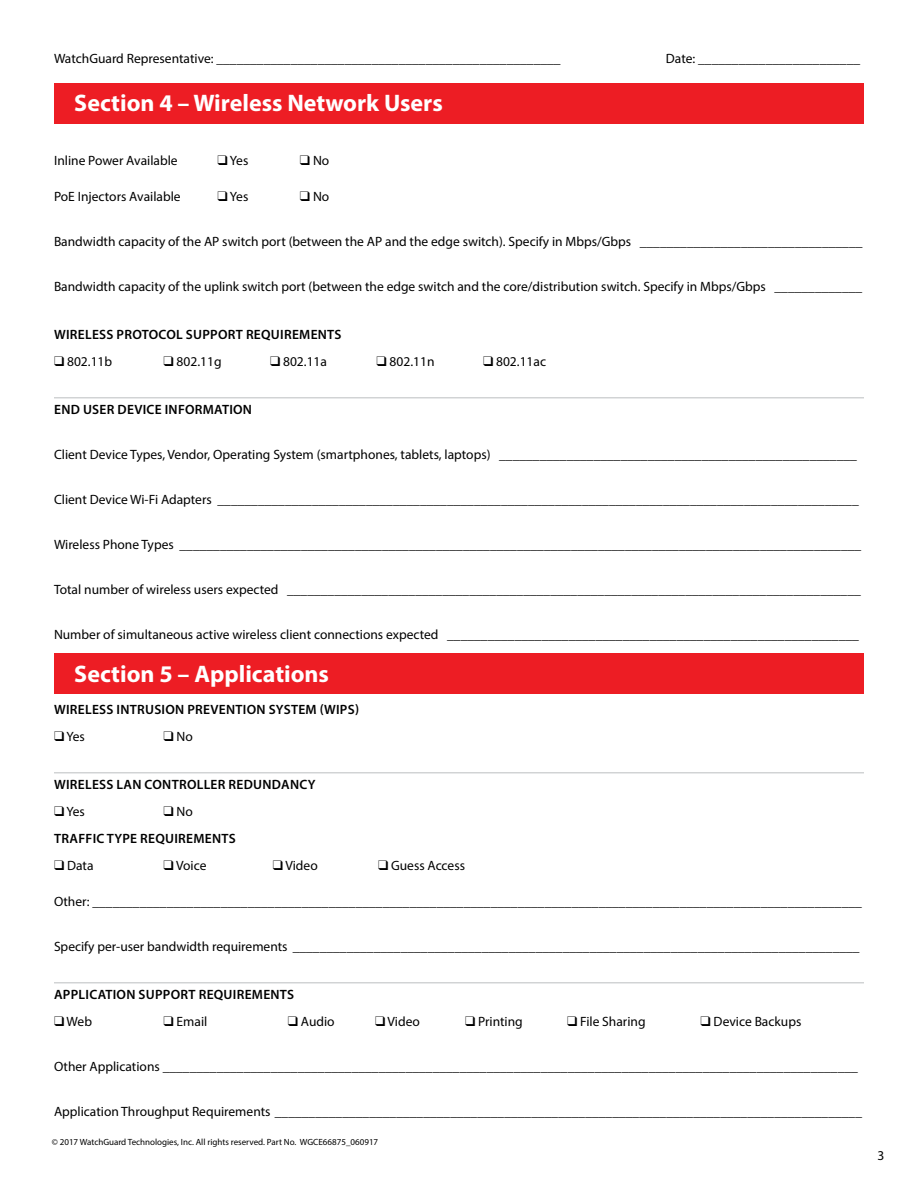
<style>
.page{position:relative;width:918px;height:1188px;background:#fff}
.page>*{position:absolute;margin:0;border:0;box-sizing:border-box;transform-origin:0 0}
.t1{font:700 24px "Myriad Pro";color:#fff}
.t2{font:13.5px "Myriad Pro";color:#000}
.t3{font:italic 13.5px "Myriad Pro";color:#000}
.t4{font:600 13.5px/27px "Myriad Pro";letter-spacing:.02em;color:#000}
.t5{font:9px "Myriad Pro";color:#000}
.s1{font-weight:400}
.s2{font-style:normal}
</style>
<div class="page">
<hr style="left:54px;top:397px;width:810px;height:1px;background:#bcbec0">
<hr style="left:54px;top:772px;width:810px;height:1px;background:#bcbec0">
<hr style="left:54px;top:982px;width:810px;height:1px;background:#bcbec0">
<div style="left:54px;top:83px;width:810px;height:40px;background:#ed1d24"></div>
<div style="left:54px;top:654px;width:810px;height:40px;background:#ed1d24"></div>
<p class="t2" style="left:54px;top:51px;width:508px">WatchGuard Representative: ___________________________________________________</p>
<p class="t2" style="left:666px;top:51px;width:196px">Date: ________________________</p>
<h1 class="t1" style="left:74px;top:87px;width:370px">Section 4 – Wireless Network Users</h1>
<p class="t2" style="left:54px;top:153px;width:125px">Inline Power Available</p>
<p class="t2" style="left:217px;top:153px;width:32px">❑ Yes</p>
<p class="t2" style="left:300px;top:153px;width:31px">❑ No</p>
<p class="t2" style="left:54px;top:189px;width:128px">PoE Injectors Available</p>
<p class="t2" style="left:217px;top:189px;width:32px">❑ Yes</p>
<p class="t2" style="left:300px;top:189px;width:31px">❑ No</p>
<p class="t2" style="left:54px;top:234px;width:810px">Bandwidth capacity of the AP switch port (between the AP and the edge switch). Specify in Mbps/Gbps _________________________________</p>
<p class="t2" style="left:54px;top:279px;width:810px">Bandwidth capacity of the uplink switch port (between the edge switch and the core/distribution switch. Specify in Mbps/Gbps _____________</p>
<p class="t4" style="left:54px;top:321px;width:289px">WIRELESS PROTOCOL SUPPORT REQUIREMENTS</p>
<p class="t2" style="left:54px;top:354px;width:60px">❑ 802.11b</p>
<p class="t2" style="left:163px;top:354px;width:60px">❑ 802.11g</p>
<p class="t2" style="left:270px;top:354px;width:59px">❑ 802.11a</p>
<p class="t2" style="left:377px;top:354px;width:60px">❑ 802.11n</p>
<p class="t2" style="left:483px;top:354px;width:65px">❑ 802.11ac</p>
<p class="t4" style="left:54px;top:396px;width:199px">END USER DEVICE INFORMATION</p>
<p class="t2" style="left:54px;top:447px;width:804px">Client Device Types, Vendor, Operating System (smartphones, tablets, laptops) _____________________________________________________</p>
<p class="t2" style="left:54px;top:492px;width:806px">Client Device Wi-Fi Adapters _______________________________________________________________________________________________</p>
<p class="t2" style="left:54px;top:537px;width:809px">Wireless Phone Types _____________________________________________________________________________________________________</p>
<p class="t2" style="left:54px;top:582px;width:808px">Total number of wireless users expected _____________________________________________________________________________________</p>
<p class="t2" style="left:54px;top:627px;width:806px">Number of simultaneous active wireless client connections expected _____________________________________________________________</p>
<h1 class="t1" style="left:74px;top:658px;width:256px">Section 5 – Applications</h1>
<p class="t4" style="left:54px;top:696px;width:307px">WIRELESS INTRUSION PREVENTION SYSTEM (WIPS)</p>
<p class="t2" style="left:54px;top:729px;width:32px">❑ Yes</p>
<p class="t2" style="left:163px;top:729px;width:31px">❑ No</p>
<p class="t4" style="left:54px;top:771px;width:263px">WIRELESS LAN CONTROLLER REDUNDANCY</p>
<p class="t2" style="left:54px;top:804px;width:32px">❑ Yes</p>
<p class="t4" style="left:54px;top:798px;width:183px;text-indent:109px">❑ <span class="s1">No<br></span>TRAFFIC TYPE REQUIREMENTS</p>
<p class="t2" style="left:54px;top:858px;width:41px">❑ Data</p>
<p class="t2" style="left:163px;top:858px;width:45px">❑ Voice</p>
<p class="t2" style="left:273px;top:858px;width:46px">❑ Video</p>
<p class="t2" style="left:378px;top:858px;width:89px">❑ Guess Access</p>
<p class="t2" style="left:54px;top:894px;width:809px">Other: __________________________________________________________________________________________________________________</p>
<p class="t3" style="left:54px;top:939px;width:808px"><span class="s2">Specify per-user bandwidth requirements</span> ____________________________________________________________________________________</p>
<p class="t4" style="left:54px;top:981px;width:242px">APPLICATION SUPPORT REQUIREMENTS</p>
<p class="t2" style="left:54px;top:1014px;width:40px">❑ Web</p>
<p class="t2" style="left:163px;top:1014px;width:45px">❑ Email</p>
<p class="t2" style="left:288px;top:1014px;width:48px">❑ Audio</p>
<p class="t2" style="left:375px;top:1014px;width:46px">❑ Video</p>
<p class="t2" style="left:465px;top:1014px;width:59px">❑ Printing</p>
<p class="t2" style="left:567px;top:1014px;width:80px">❑ File Sharing</p>
<p class="t2" style="left:701px;top:1014px;width:102px">❑ Device Backups</p>
<p class="t2" style="left:54px;top:1059px;width:805px">Other Applications _______________________________________________________________________________________________________</p>
<p class="t3" style="left:54px;top:1104px;width:810px"><span class="s2">Application Throughput Requirements</span> _______________________________________________________________________________________</p>
<p class="t5" style="left:52px;top:1137px;width:328px">© 2017 WatchGuard Technologies, Inc. All rights reserved. Part No. WGCE66875_060917</p>
<p class="t2" style="left:878px;top:1147px;width:8px">3</p>
</div>
